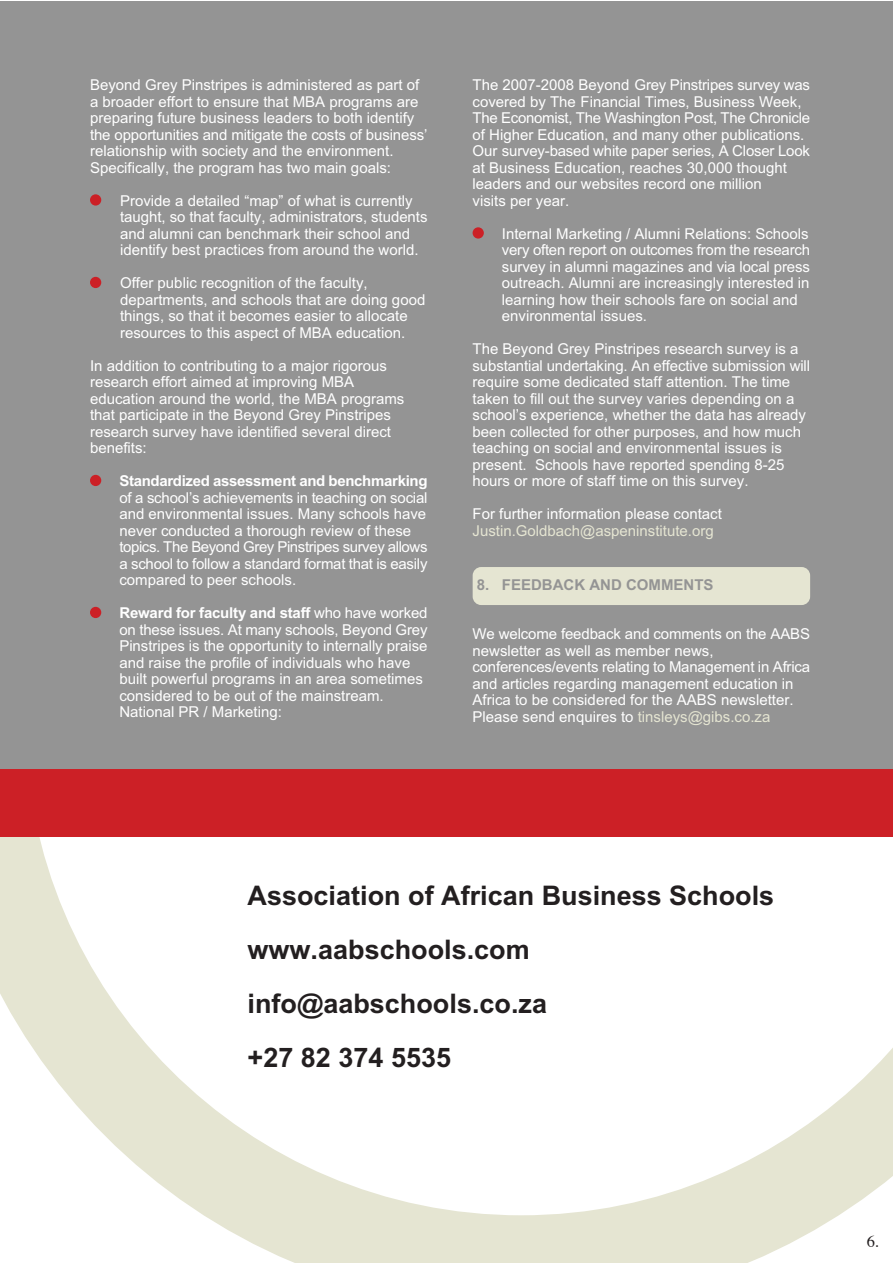
<style>
.page{position:relative;width:893px;height:1263px;background:#fff}
.page>*{position:absolute;margin:0;border:0;box-sizing:border-box;transform-origin:0 0}
.t1{font:700 27px/54px "Arial";color:#231f20}
.t2{font:16.5px "Times";color:#231f20}
.t3{font:15px/16.5px "Arial";color:#fff}
.t4{font:700 15px "Arial";letter-spacing:-.02em;color:#fff}
.t5{font:15px "Arial";color:#e5e5d2}
.t6{font:700 15px "Arial";color:#949494}
.s1{font-weight:700}
.s2{color:#e5e5d2}
</style>
<div class="page">
<svg style="left:0;top:836px;width:893px;height:427px"></svg>
<div style="left:0;top:1px;width:893px;height:832px;background:#949494"></div>
<div style="left:0;top:769px;width:893px;height:67px;background:#cc2026"></div>
<div style="left:90px;top:194px;width:11px;height:12px;background:#cc2026;border-radius:50%"></div>
<div style="left:90px;top:277px;width:11px;height:11px;background:#cc2026;border-radius:50%"></div>
<div style="left:90px;top:475px;width:11px;height:11px;background:#cc2026;border-radius:50%"></div>
<div style="left:90px;top:607px;width:11px;height:11px;background:#cc2026;border-radius:50%"></div>
<div style="left:473px;top:567px;width:337px;height:38px;background:#e5e5d2;border-radius:9px"></div>
<div style="left:472px;top:227px;width:12px;height:12px;background:#cc2026;border-radius:50%"></div>
<p class="t3" style="left:90px;top:78px;width:339px">Beyond Grey Pinstripes is administered as part of a broader effort to ensure that MBA programs are preparing future business leaders to both identify the opportunities and mitigate the costs of business’ relationship with society and the environment.<br>Specifically, the program has two main goals:</p>
<p class="t3" style="left:120px;top:194px;width:309px">Provide a detailed “map” of what is currently taught, so that faculty, administrators, students and alumni can benchmark their school and identify best practices from around the world.</p>
<p class="t3" style="left:120px;top:276px;width:307px">Offer public recognition of the faculty, departments, and schools that are doing good things, so that it becomes easier to allocate resources to this aspect of MBA education.</p>
<p class="t3" style="left:90px;top:359px;width:316px">In addition to contributing to a major rigorous research effort aimed at improving MBA education around the world, the MBA programs that participate in the Beyond Grey Pinstripes research survey have identified several direct benefits:</p>
<p class="t4" style="left:119px;top:475px;width:310px">Standardized assessment and benchmarking</p>
<p class="t3" style="left:119px;top:491px;width:310px">of a school’s achievements in teaching on social and environmental issues. Many schools have never conducted a thorough review of these topics. The Beyond Grey Pinstripes survey allows a school to follow a standard format that is easily compared to peer schools.</p>
<p class="t3" style="left:119px;top:606px;width:310px"><span class="s1">Reward for faculty and staff</span> who have worked on these issues. At many schools, Beyond Grey Pinstripes is the opportunity to internally praise and raise the profile of individuals who have built powerful programs in an area sometimes considered to be out of the mainstream.<br>National PR / Marketing:</p>
<p class="t3" style="left:472px;top:78px;width:339px">The 2007-2008 Beyond Grey Pinstripes survey was covered by The Financial Times, Business Week, The Economist, The Washington Post, The Chronicle of Higher Education, and many other publications.<br>Our survey-based white paper series, A Closer Look at Business Education, reaches 30,000 thought leaders and our websites record one million<br>visits per year.</p>
<p class="t3" style="left:502px;top:227px;width:310px">Internal Marketing / Alumni Relations: Schools very often report on outcomes from the research survey in alumni magazines and via local press outreach. Alumni are increasingly interested in learning how their schools fare on social and environmental issues.</p>
<p class="t3" style="left:472px;top:342px;width:339px">The Beyond Grey Pinstripes research survey is a substantial undertaking. An effective submission will require some dedicated staff attention. The time taken to fill out the survey varies depending on a school’s experience, whether the data has already been collected for other purposes, and how much teaching on social and environmental issues is present. Schools have reported spending 8-25 hours or more of staff time on this survey.</p>
<p class="t3" style="left:472px;top:507px;width:251px">For further information please contact</p>
<p class="t5" style="left:472px;top:525px;width:243px">Justin.Goldbach@aspeninstitute.org</p>
<p class="t6" style="left:477px;top:579px;width:238px">8. FEEDBACK AND COMMENTS</p>
<p class="t3" style="left:472px;top:627px;width:339px">We welcome feedback and comments on the AABS newsletter as well as member news, conferences/events relating to Management in Africa and articles regarding management education in Africa to be considered for the AABS newsletter.<br>Please send enquires to <span class="s2">tinsleys@gibs.co.za</span></p>
<h1 class="t1" style="left:248px;top:871px;width:528px">Association of African Business Schools www.aabschools.com info@aabschools.co.za<br>+27 82 374 5535</h1>
<p class="t2" style="left:867px;top:1234px;width:14px">6.</p>
</div>
